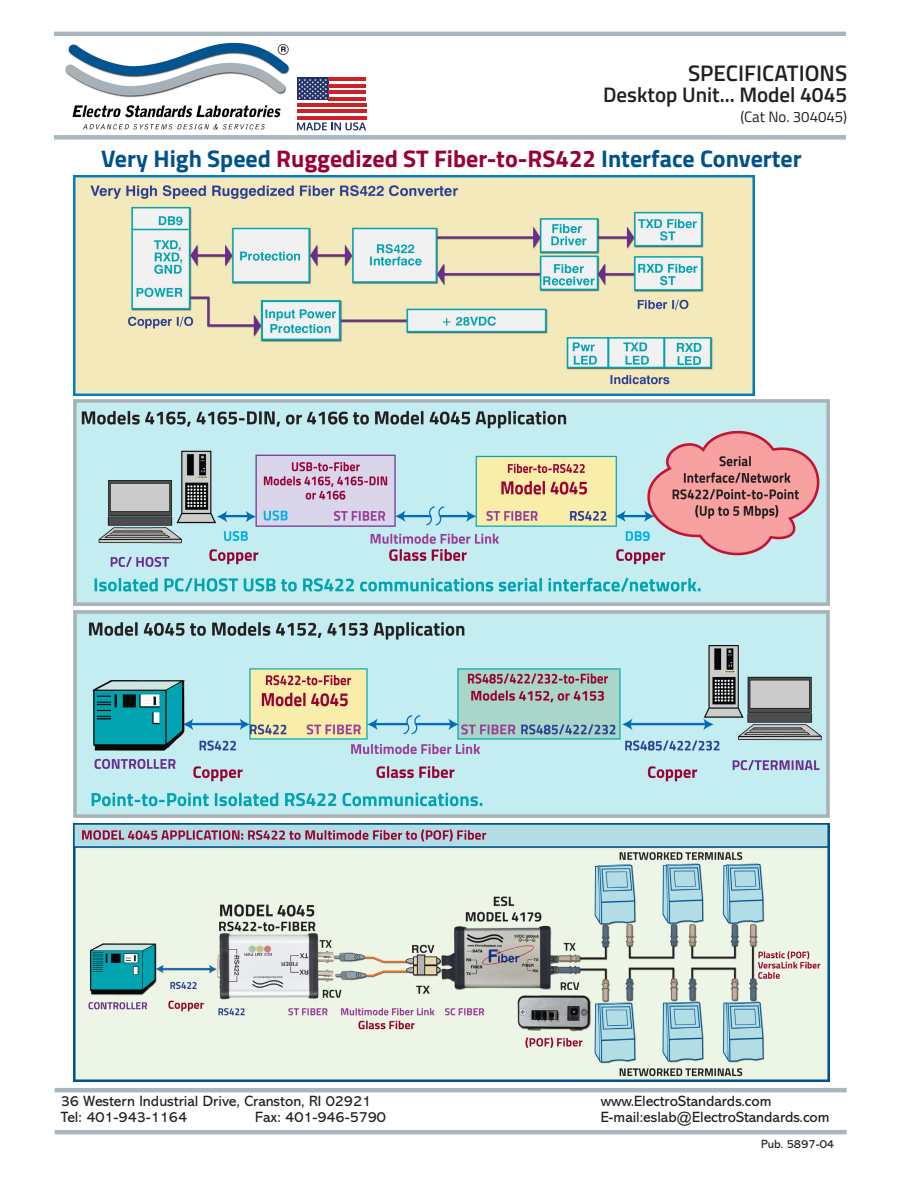
<style>
.page{position:relative;width:918px;height:1188px;background:#fff}
.page>*{position:absolute;margin:0;border:0;box-sizing:border-box;transform-origin:0 0}
.t1{font:700 24px "Titillium Web";color:#00528c}
.t2{font:600 22.5px "Titillium Web";color:#231f20}
.t3{font:600 21px "Titillium Web";color:#231f20}
.t4{font:15px "Abadi MT Pro";color:#231f20}
.t5{font:15px "Titillium Web";color:#231f20}
.t6{font:12px "Abadi MT Pro";color:#231f20}
.s1{color:#903}
</style>
<div class="page">
<hr style="left:55px;top:1130px;width:792px;height:4px;background:#a7b6bf">
<hr style="left:55px;top:1088px;width:792px;height:4px;background:#a7b6bf">
<img style="left:74px;top:175px;width:680px;height:221px">
<img style="left:74px;top:399px;width:756px;height:206px">
<img style="left:74px;top:611px;width:756px;height:207px">
<img style="left:73px;top:823px;width:756px;height:259px">
<hr style="left:54px;top:32px;width:792px;height:4px;background:#a7b6bf">
<div style="left:54px;top:135px;width:792px;height:5px;background:#a7b6bf"></div>
<img style="left:65px;top:42px;width:225px;height:88px">
<svg style="left:297px;top:81px;width:69px;height:29px"></svg>
<div style="left:297px;top:78px;width:31px;height:22px;background:#1f3166"></div>
<svg style="left:298px;top:79px;width:29px;height:20px"></svg>
<hr style="left:328px;top:78px;width:38px;height:3px;background:#cd2027">
<hr style="left:328px;top:84px;width:38px;height:3px;background:#cd2027">
<hr style="left:328px;top:91px;width:38px;height:3px;background:#cd2027">
<hr style="left:328px;top:97px;width:38px;height:3px;background:#cd2027">
<hr style="left:297px;top:103px;width:69px;height:4px;background:#cd2027">
<hr style="left:297px;top:110px;width:69px;height:3px;background:#cd2027">
<hr style="left:297px;top:116px;width:69px;height:3px;background:#cd2027">
<svg style="left:297px;top:122px;width:69px;height:8px"></svg>
<p class="t2" style="left:688px;top:57px;width:161px">SPECIFICATIONS</p>
<p class="t3" style="left:603px;top:79px;width:246px">Desktop Unit... Model 4045</p>
<p class="t5" style="left:740px;top:106px;width:108px">(Cat No. 304045)</p>
<p class="t1" style="left:101px;top:140px;width:702px">Very High Speed <span class="s1">Ruggedized ST Fiber-to-RS422</span> Interface Converter</p>
<p class="t4" style="left:61px;top:1092px;width:312px">36 Western Industrial Drive, Cranston, RI 02921</p>
<p class="t4" style="left:601px;top:1092px;width:172px">www.ElectroStandards.com</p>
<p class="t4" style="left:61px;top:1109px;width:128px">Tel: 401-943-1164</p>
<p class="t4" style="left:255px;top:1109px;width:132px">Fax: 401-946-5790</p>
<p class="t4" style="left:601px;top:1109px;width:230px">E-mail:eslab@ElectroStandards.com</p>
<p class="t6" style="left:761px;top:1137px;width:75px">Pub. 5897-04</p>
</div>
